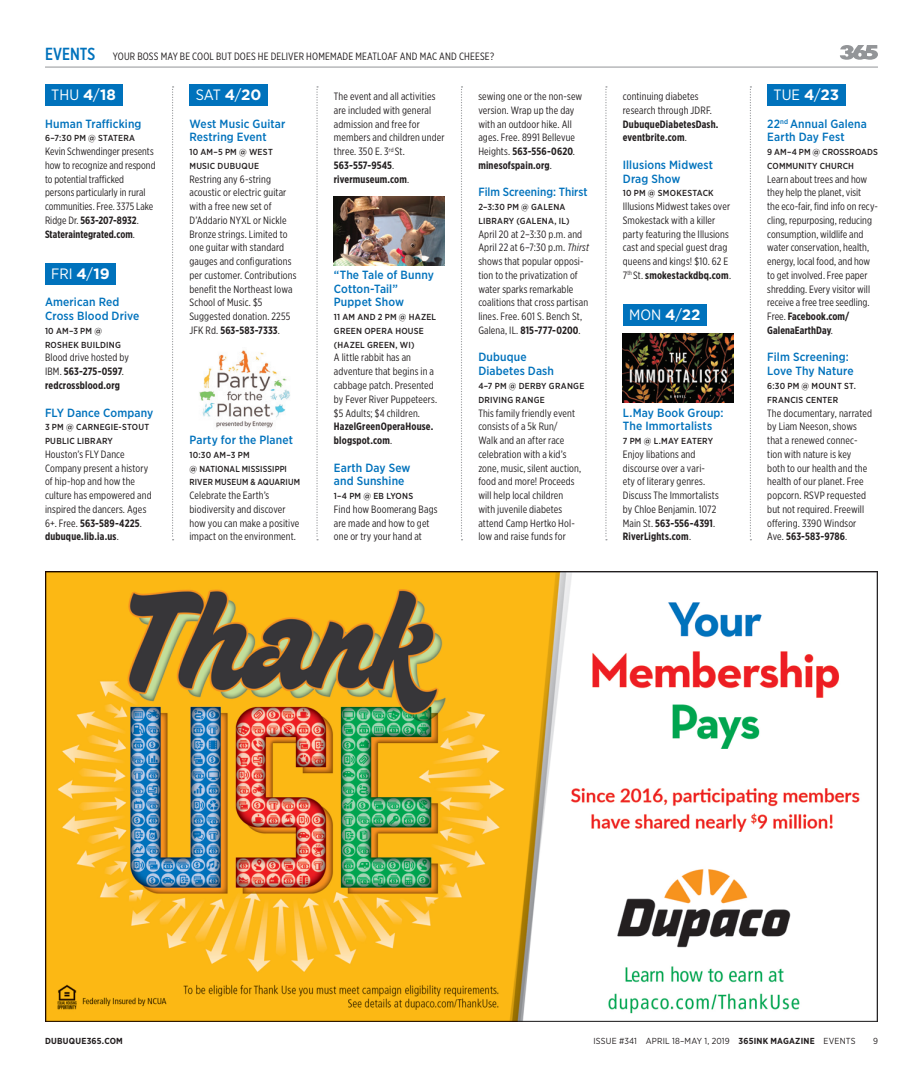
<style>
.page{position:relative;width:923px;height:1092px;background:#fff}
.page>*{position:absolute;margin:0;border:0;box-sizing:border-box;transform-origin:0 0}
.t1{font:15px "Gotham Narrow";letter-spacing:.005em;color:#fff}
.t2{font:500 11.88px/13.8px "Gotham Narrow";letter-spacing:.01em;color:#0072bc}
.t3{font:10.62px/13.8px "Gotham X Narrow";letter-spacing:.01em;color:#231f20}
.t4{font:700 10.62px/13.8px "Gotham X Narrow";letter-spacing:.015em;color:#231f20}
.t5{font:500 8.75px/13.8px "Gotham Narrow";letter-spacing:.025em;color:#231f20}
.t6{font:8.75px "Gotham Narrow";letter-spacing:.025em;color:#231f20}
.t7{font:700 8.75px "Gotham Narrow";letter-spacing:.025em;color:#231f20}
.s1{font-weight:500;font-size:17.5px;color:#0072bc}
.s2{font-family:"Gotham";font-weight:700}
.s3{font-weight:700}
.s4{font-weight:400}
.s5{font-style:italic}
</style>
<div class="page">
<svg style="left:840px;top:45px;width:38px;height:15px"></svg>
<hr style="left:45px;top:67px;width:833px;height:1px;background:#939598">
<img style="left:45px;top:571px;width:833px;height:450px">
<div style="left:45px;top:84px;width:77px;height:22px;background:#0072bc"></div>
<div style="left:45px;top:262px;width:71px;height:22px;background:#0072bc"></div>
<div style="left:189px;top:84px;width:79px;height:22px;background:#0072bc"></div>
<img style="left:199px;top:350px;width:91px;height:78px">
<img style="left:334px;top:196px;width:110px;height:69px">
<div style="left:622px;top:304px;width:84px;height:22px;background:#0072bc"></div>
<div style="left:767px;top:84px;width:78px;height:22px;background:#0072bc"></div>
<img style="left:622px;top:334px;width:111px;height:68px">
<svg style="left:605px;top:86px;width:2px;height:454px"></svg>
<svg style="left:461px;top:86px;width:1px;height:454px"></svg>
<svg style="left:316px;top:86px;width:2px;height:454px"></svg>
<svg style="left:172px;top:86px;width:1px;height:454px"></svg>
<svg style="left:749px;top:86px;width:2px;height:454px"></svg>
<p class="t3" style="left:45px;top:49px;width:450px"><span class="s1">EVENTS</span> YOUR BOSS MAY BE COOL BUT DOES HE DELIVER HOMEMADE MEATLOAF AND MAC AND CHEESE?</p>
<h1 class="t1" style="left:51px;top:85px;width:66px">THU <span class="s2">4</span>/<span class="s2">18</span></h1>
<p class="t2" style="left:45px;top:116px;width:98px">Human Trafficking</p>
<p class="t5" style="left:45px;top:131px;width:92px">6–7:30 PM @ STATERA</p>
<p class="t3" style="left:45px;top:144px;width:112px">Kevin Schwendinger presents how to recognize and respond to potential trafficked persons particularly in rural communities. Free. 3375 Lake<br>Ridge Dr. <span class="s3">563-207-8932</span>.<br><span class="s3">Stateraintegrated.com</span>.</p>
<h1 class="t1" style="left:51px;top:264px;width:60px">FRI <span class="s2">4</span>/<span class="s2">19</span></h1>
<p class="t2" style="left:45px;top:295px;width:96px">American Red<br>Cross Blood Drive</p>
<p class="t5" style="left:45px;top:324px;width:77px">10 AM–3 PM @<br>ROSHEK BUILDING</p>
<p class="t4" style="left:45px;top:351px;width:85px"><span class="s4">Blood drive hosted by<br>IBM.</span> 563-275-0597<span class="s4">. </span>redcrossblood.org</p>
<p class="t2" style="left:45px;top:405px;width:110px">FLY Dance Company</p>
<p class="t5" style="left:45px;top:420px;width:106px">3 PM @ CARNEGIE-STOUT<br>PUBLIC LIBRARY</p>
<p class="t3" style="left:45px;top:447px;width:108px">Houston’s FLY Dance<br>Company present a history of hip-hop and how the culture has empowered and inspired the dancers. Ages<br>6+. Free. <span class="s3">563-589-4225</span>. <span class="s3">dubuque.lib.ia.us</span>.</p>
<h1 class="t1" style="left:196px;top:85px;width:67px">SAT <span class="s2">4</span>/<span class="s2">20</span></h1>
<p class="t2" style="left:189px;top:116px;width:97px">West Music Guitar<br>Restring Event</p>
<p class="t5" style="left:189px;top:145px;width:85px">10 AM–5 PM @ WEST<br>MUSIC DUBUQUE</p>
<p class="t3" style="left:189px;top:172px;width:108px">Restring any 6-string acoustic or electric guitar with a free new set of<br>D’Addario NYXL or Nickle<br>Bronze strings. Limited to one guitar with standard gauges and configurations per customer. Contributions benefit the Northeast Iowa<br>School of Music. $5<br>Suggested donation. 2255<br>JFK Rd. <span class="s3">563-583-7333</span>.</p>
<p class="t3" style="left:334px;top:89px;width:112px">The event and all activities are included with general admission and free for members and children under three. 350 E. 3<sup>rd</sup> St.<br><span class="s3">563-557-9545</span>. <span class="s3">rivermuseum.com</span>.</p>
<p class="t3" style="left:478px;top:89px;width:105px">sewing one or the non-sew version. Wrap up the day with an outdoor hike. All ages. Free. 8991 Bellevue<br>Heights. <span class="s3">563-556-0620</span>. <span class="s3">minesofspain.org</span>.</p>
<p class="t2" style="left:478px;top:185px;width:111px">Film Screening: Thirst</p>
<p class="t5" style="left:478px;top:200px;width:93px">2–3:30 PM @ GALENA<br>LIBRARY (GALENA, IL)</p>
<p class="t3" style="left:478px;top:227px;width:112px">April 20 at 2–3:30 p.m. and<br>April 22 at 6–7:30 p.m. <span class="s5">Thirst </span>shows that popular opposi&shy;tion to the privatization of water sparks remarkable coalitions that cross partisan lines. Free. 601 S. Bench St,<br>Galena, IL. <span class="s3">815-777-0200</span>.</p>
<p class="t2" style="left:478px;top:350px;width:77px">Dubuque<br>Diabetes Dash</p>
<p class="t5" style="left:478px;top:379px;width:107px">4–7 PM @ DERBY GRANGE<br>DRIVING RANGE</p>
<p class="t3" style="left:478px;top:405px;width:104px">This family friendly event consists of a 5k Run/<br>Walk and an after race celebration with a kid’s zone, music, silent auction, food and more! Proceeds will help local children with juvenile diabetes attend Camp Hertko Hol&shy;low and raise funds for</p>
<p class="t2" style="left:334px;top:268px;width:101px">“The Tale of Bunny<br>Cotton-Tail”<br>Puppet Show</p>
<p class="t5" style="left:334px;top:310px;width:104px">11 AM AND 2 PM @ HAZEL<br>GREEN OPERA HOUSE (HAZEL GREEN, WI)</p>
<p class="t3" style="left:334px;top:350px;width:105px">A little rabbit has an adventure that begins in a cabbage patch. Presented by Fever River Puppeteers. $5 Adults; $4 children.</p>
<p class="t4" style="left:334px;top:419px;width:101px">HazelGreenOperaHouse. blogspot.com<span class="s4">.</span></p>
<p class="t2" style="left:334px;top:460px;width:78px">Earth Day Sew and Sunshine</p>
<p class="t5" style="left:334px;top:489px;width:81px">1–4 PM @ EB LYONS</p>
<p class="t3" style="left:334px;top:502px;width:105px">Find how Boomerang Bags are made and how to get one or try your hand at</p>
<p class="t2" style="left:189px;top:433px;width:105px">Party for the Planet</p>
<p class="t5" style="left:189px;top:447px;width:112px">10:30 AM–3 PM<br>@ NATIONAL MISSISSIPPI<br>RIVER MUSEUM &amp; AQUARIUM</p>
<p class="t3" style="left:189px;top:488px;width:111px">Celebrate the Earth’s biodiversity and discover how you can make a positive impact on the environment.</p>
<p class="t3" style="left:622px;top:89px;width:91px">continuing diabetes research through JDRF.</p>
<p class="t4" style="left:622px;top:117px;width:97px">DubuqueDiabetesDash. eventbrite.com<span class="s4">.</span></p>
<p class="t2" style="left:622px;top:158px;width:92px">Illusions Midwest<br>Drag Show</p>
<p class="t5" style="left:622px;top:186px;width:92px">10 PM @ SMOKESTACK</p>
<p class="t3" style="left:622px;top:199px;width:110px">Illusions Midwest takes over<br>Smokestack with a killer party featuring the Illusions cast and special guest drag queens and kings! $10. 62 E<br>7<sup>th</sup> St. <span class="s3">smokestackdbq.com</span>.</p>
<h1 class="t1" style="left:629px;top:305px;width:73px">MON <span class="s2">4</span>/<span class="s2">22</span></h1>
<p class="t2" style="left:622px;top:405px;width:102px">L.May Book Group:<br>The Immortalists</p>
<p class="t5" style="left:622px;top:434px;width:92px">7 PM @ L.MAY EATERY</p>
<p class="t3" style="left:622px;top:447px;width:97px">Enjoy libations and discourse over a vari&shy;ety of literary genres.<br>Discuss The Immortalists by Chloe Benjamin. 1072<br>Main St. <span class="s3">563-556-4391</span>.<br><span class="s3">RiverLights.com</span>.</p>
<h1 class="t1" style="left:773px;top:85px;width:67px">TU E <span class="s2">4</span>/<span class="s2">23</span></h1>
<p class="t2" style="left:767px;top:116px;width:101px">22<sup>nd</sup> Annual Galena<br>Earth Day Fest</p>
<p class="t5" style="left:767px;top:145px;width:112px">9 AM–4 PM @ CROSSROADS<br>COMMUNITY CHURCH</p>
<p class="t3" style="left:767px;top:172px;width:112px">Learn about trees and how they help the planet, visit<br>the eco-fair, find info on recy&shy;cling, repurposing, reducing consumption, wildlife and water conservation, health, energy, local food, and how to get involved. Free paper shredding. Every visitor will receive a free tree seedling.<br>Free. <span class="s3">Facebook.com/<br>GalenaEarthDay</span>.</p>
<p class="t2" style="left:767px;top:350px;width:88px">Film Screening:<br>Love Thy Nature</p>
<p class="t5" style="left:767px;top:379px;width:90px">6:30 PM @ MOUNT ST.<br>FRANCIS CENTER</p>
<p class="t3" style="left:767px;top:405px;width:106px">The documentary, narrated by Liam Neeson, shows that a renewed connec&shy;tion with nature is key<br>both to our health and the health of our planet. Free popcorn. RSVP requested but not required. Freewill offering. 3390 Windsor<br>Ave. <span class="s3">563-583-9786</span>.</p>
<p class="t7" style="left:45px;top:1035px;width:79px">DUBUQUE365.COM</p>
<p class="t6" style="left:593px;top:1035px;width:264px">ISSUE #341 APRIL 18–MAY 1, 2019 <span class="s3">365INK MAGAZINE</span> EVENTS</p>
<p class="t6" style="left:873px;top:1035px;width:6px">9</p>
</div>
